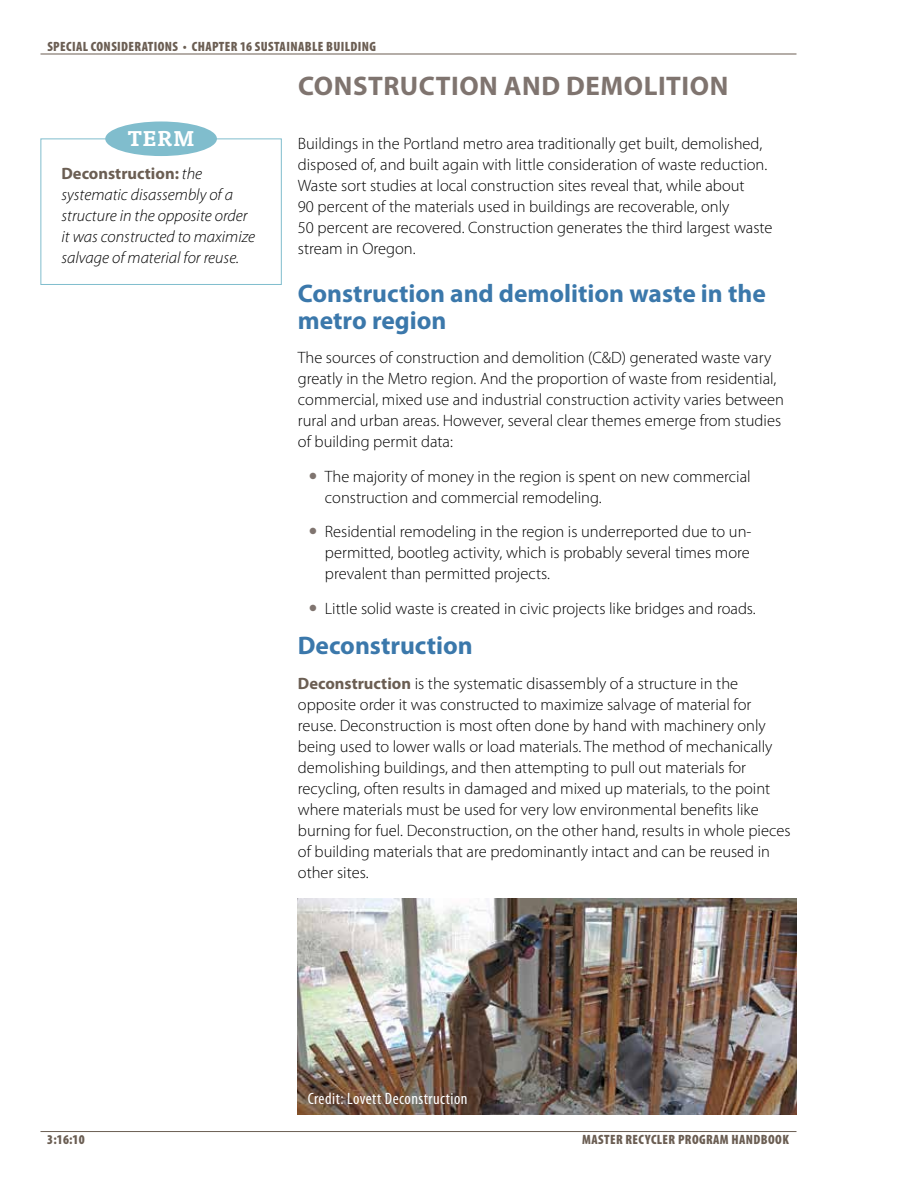
<style>
.page{position:relative;width:918px;height:1188px;background:#fff}
.page>*{position:absolute;margin:0;border:0;box-sizing:border-box;transform-origin:0 0}
.t1{font:700 27px "Myriad Pro";letter-spacing:.02em;color:#7f746f}
.t2{font:700 25.5px/27px "Myriad Pro";color:#3b78ab}
.t3{font:700 21px "Tisa Pro";color:#fff}
.t4{font:300 16.5px/21px "Myriad Pro";color:#000}
.t5{font:italic 300 16.5px/21px "Myriad Pro";color:#000}
.t6{font:condensed 16.5px "Myriad Pro";letter-spacing:.03em;color:#fff}
.t7{font:900 condensed 13.5px "Myriad Pro";letter-spacing:.03em;color:#6b5e53}
.s1{font-weight:700;font-style:normal;color:#6b5e53}
.s2{font-weight:700;color:#6b5e53}
</style>
<div class="page">
<hr style="left:40px;top:1131px;width:756px;height:1px;background:#6b5e53">
<hr style="left:40px;top:54px;width:756px;height:1px;background:#6b5e53">
<img style="left:298px;top:899px;width:498px;height:215px">
<div style="left:40px;top:139px;width:242px;height:146px;border:1px solid #80bdcd"></div>
<div style="left:105px;top:121px;width:112px;height:35px;background:#80bdcd;border-radius:50%"></div>
<p class="t7" style="left:47px;top:38px;width:82px">SPECIAL CONSIDERAT</p>
<p class="t7" style="left:154px;top:38px;width:12px">IONS</p>
<p class="t7" style="left:183px;top:38px;width:23px">• CHAPTER</p>
<p class="t7" style="left:240px;top:38px;width:28px">16 SUSTA</p>
<p class="t7" style="left:286px;top:38px;width:12px">INABLE</p>
<p class="t7" style="left:326px;top:38px;width:44px">BUILDING</p>
<h1 class="t1" style="left:298px;top:68px;width:432px">CONSTRUCTION AND DEMOLITION</h1>
<p class="t3" style="left:128px;top:122px;width:68px">TERM</p>
<p class="t5" style="left:62px;top:163px;width:195px"><span class="s1">Deconstruction:</span> the systematic disassembly of a structure in the opposite order it was constructed to maximize salvage of material for reuse.</p>
<p class="t4" style="left:298px;top:133px;width:476px">Buildings in the Portland metro area traditionally get built, demolished, disposed of, and built again with little consideration of waste reduction.<br>Waste sort studies at local construction sites reveal that, while about<br>90 percent of the materials used in buildings are recoverable, only<br>50 percent are recovered. Construction generates the third largest waste stream in Oregon.</p>
<h2 class="t2" style="left:298px;top:279px;width:469px">Construction and demolition waste in the metro region</h2>
<p class="t4" style="left:298px;top:347px;width:488px">The sources of construction and demolition (C&amp;D) generated waste vary greatly in the Metro region. And the proportion of waste from residential, commercial, mixed use and industrial construction activity varies between rural and urban areas. However, several clear themes emerge from studies of building permit data:</p>
<p class="t4" style="left:325px;top:465px;width:427px">The majority of money in the region is spent on new commercial construction and commercial remodeling.</p>
<p class="t4" style="left:325px;top:521px;width:428px;text-align:justify">Residential remodeling in the region is underreported due to un&shy;permitted, bootleg activity, which is probably several times more prevalent than permitted projects.</p>
<p class="t4" style="left:325px;top:597px;width:432px">Little solid waste is created in civic projects like bridges and roads.</p>
<h2 class="t2" style="left:298px;top:631px;width:176px">Deconstruction</h2>
<p class="t4" style="left:298px;top:672px;width:494px"><span class="s2">Deconstruction</span> is the systematic disassembly of a structure in the opposite order it was constructed to maximize salvage of material for reuse. Deconstruction is most often done by hand with machinery only being used to lower walls or load materials. The method of mechanically demolishing buildings, and then attempting to pull out materials for recycling, often results in damaged and mixed up materials, to the point where materials must be used for very low environmental benefits like burning for fuel. Deconstruction, on the other hand, results in whole pieces of building materials that are predominantly intact and can be reused in other sites.</p>
<p class="t6" style="left:308px;top:1089px;width:161px">Credit: Lovett Deconstruction</p>
<p class="t7" style="left:47px;top:1131px;width:39px">3:16:10</p>
<p class="t7" style="left:582px;top:1131px;width:208px">MASTER RECYCLER PROGRAM HANDBOOK</p>
</div>
